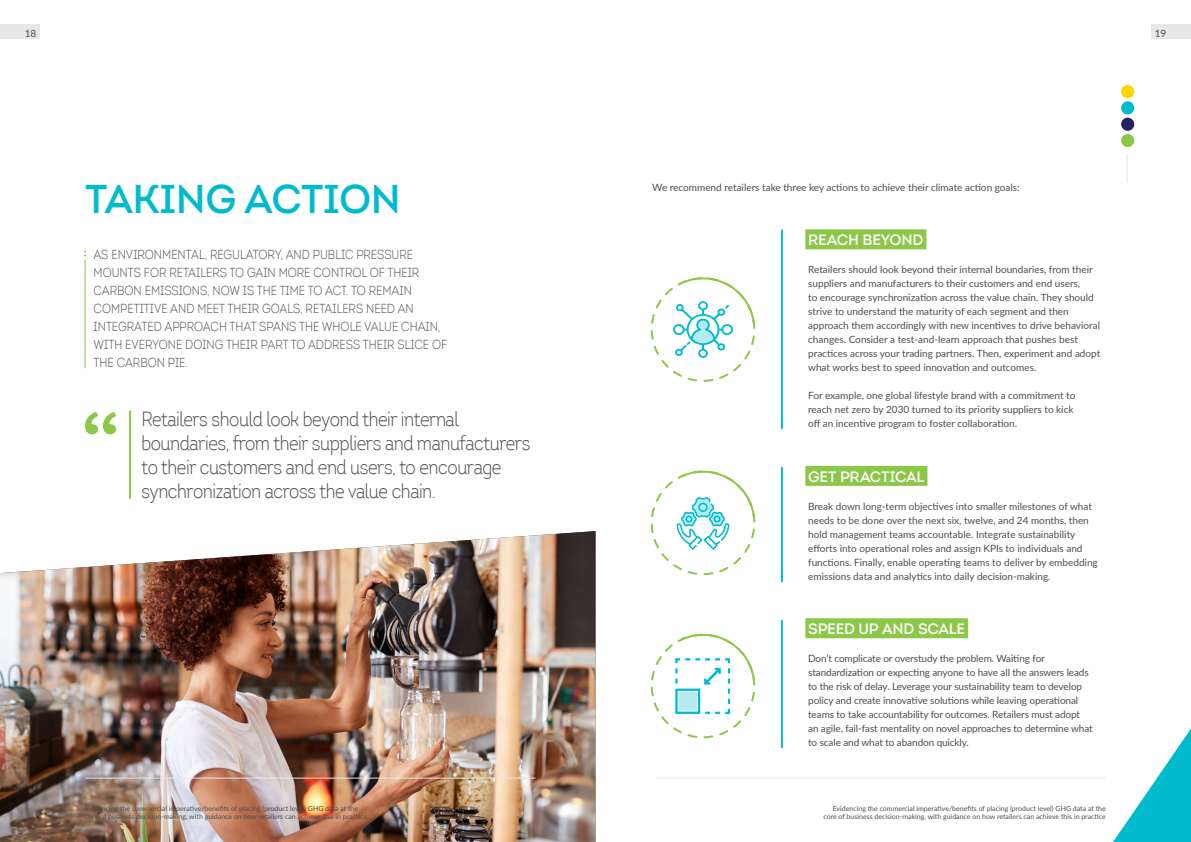
<style>
.page{position:relative;width:1191px;height:842px;background:#fff}
.page>*{position:absolute;margin:0;border:0;box-sizing:border-box;transform-origin:0 0}
.t1{font:40px "Intro Semi Bold Caps";letter-spacing:-.01em;color:#00bbce}
.t2{font:300 20px/24px "Intro Cond";letter-spacing:-.02em;color:#4d4d4f}
.t3{font:15px "Intro Semi Bold Caps";letter-spacing:-.015em;color:#fff}
.t4{font:13px/18px "Intro Cond Light Caps";color:#4d4d4f}
.t5{font:10px/14px "Lato";color:#4d4d4f}
.t6{font:7px/8.4px "Lato";color:#4d4d4f;text-align:right}
</style>
<div class="page">
<svg style="left:1113px;top:728px;width:78px;height:114px"></svg>
<div style="left:805px;top:229px;width:121px;height:20px;background:#8cc747"></div>
<div style="left:805px;top:466px;width:122px;height:20px;background:#8cc747"></div>
<div style="left:805px;top:618px;width:163px;height:20px;background:#8cc747"></div>
<img style="left:0;top:531px;width:595px;height:311px">
<hr style="left:129px;top:411px;width:2px;height:87px;background:#8cc747">
<svg style="left:85px;top:412px;width:31px;height:22px"></svg>
<hr style="left:781px;top:230px;width:2px;height:198px;background:#00bbce">
<hr style="left:781px;top:468px;width:2px;height:114px;background:#00bbce">
<hr style="left:781px;top:621px;width:2px;height:126px;background:#00bbce">
<svg style="left:650px;top:277px;width:106px;height:105px"></svg>
<svg style="left:650px;top:470px;width:106px;height:106px"></svg>
<svg style="left:650px;top:633px;width:106px;height:106px"></svg>
<hr style="left:85px;top:260px;width:1px;height:108px;background:#8cc747">
<hr style="left:85px;top:778px;width:450px;height:1px;background:#e6e7e8">
<hr style="left:655px;top:778px;width:451px;height:1px;background:#e6e7e8">
<svg style="left:1126px;top:155px;width:1px;height:28px"></svg>
<div style="left:1121px;top:85px;width:13px;height:13px;background:#ffd400;border-radius:50%"></div>
<div style="left:1121px;top:118px;width:13px;height:13px;background:#262262;border-radius:50%"></div>
<div style="left:1121px;top:101px;width:13px;height:13px;background:#00bbce;border-radius:50%"></div>
<div style="left:1121px;top:134px;width:13px;height:13px;background:#8cc747;border-radius:50%"></div>
<div style="left:0;top:24px;width:40px;height:15px;background:#e6e7e8"></div>
<div style="left:1150px;top:24px;width:41px;height:15px;background:#e6e7e8"></div>
<p class="t5" style="left:25px;top:25px;width:13px">18</p>
<p class="t5" style="left:1154px;top:25px;width:13px">19</p>
<h1 class="t1" style="left:85px;top:174px;width:317px">TAKING ACTION</h1>
<p class="t4" style="left:94px;top:246px;width:355px">AS ENVIRONMENTAL, REGULATORY, AND PUBLIC PRESSURE MOUNTS FOR RETAILERS TO GAIN MORE CONTROL OF THEIR CARBON EMISSIONS, NOW IS THE TIME TO ACT. TO REMAIN COMPETITIVE AND MEET THEIR GOALS, RETAILERS NEED AN INTEGRATED APPROACH THAT SPANS THE WHOLE VALUE CHAIN, WITH EVERYONE DOING THEIR PART TO ADDRESS THEIR SLICE OF THE CARBON PIE.</p>
<h2 class="t2" style="left:141px;top:407px;width:390px">Retailers should look beyond their internal boundaries, from their suppliers and manufacturers to their customers and end users, to encourage synchronization across the value chain.</h2>
<p class="t6" style="left:85px;top:804px;width:284px;text-align:left">Evidencing the commercial imperative/benefits of placing (product level) GHG data at the core of business decision-making, with guidance on how retailers can achieve this in practice</p>
<p class="t5" style="left:652px;top:180px;width:369px">We recommend retailers take three key actions to achieve their climate action goals:</p>
<h3 class="t3" style="left:808px;top:230px;width:117px">REACH BEYOND</h3>
<p class="t5" style="left:808px;top:262px;width:294px">Retailers should look beyond their internal boundaries, from their suppliers and manufacturers to their customers and end users,<br>to encourage synchronization across the value chain. They should strive to understand the maturity of each segment and then approach them accordingly with new incentives to drive behavioral changes. Consider a test-and-learn approach that pushes best practices across your trading partners. Then, experiment and adopt what works best to speed innovation and outcomes.</p>
<p class="t5" style="left:808px;top:388px;width:269px">For example, one global lifestyle brand with a commitment to reach net zero by 2030 turned to its priority suppliers to kick off an incentive program to foster collaboration.</p>
<h3 class="t3" style="left:808px;top:467px;width:118px">GET PRACTICAL</h3>
<p class="t5" style="left:808px;top:499px;width:291px">Break down long-term objectives into smaller milestones of what needs to be done over the next six, twelve, and 24 months, then hold management teams accountable. Integrate sustainability efforts into operational roles and assign KPIs to individuals and functions. Finally, enable operating teams to deliver by embedding emissions data and analytics into daily decision-making.</p>
<h3 class="t3" style="left:808px;top:619px;width:158px">SPEED UP AND SCALE</h3>
<p class="t5" style="left:808px;top:651px;width:286px">Don’t complicate or overstudy the problem. Waiting for standardization or expecting anyone to have all the answers leads to the risk of delay. Leverage your sustainability team to develop policy and create innovative solutions while leaving operational teams to take accountability for outcomes. Retailers must adopt an agile, fail-fast mentality on novel approaches to determine what to scale and what to abandon quickly.</p>
<p class="t6" style="left:823px;top:804px;width:284px">Evidencing the commercial imperative/benefits of placing (product level) GHG data at the core of business decision-making, with guidance on how retailers can achieve this in practice</p>
</div>
